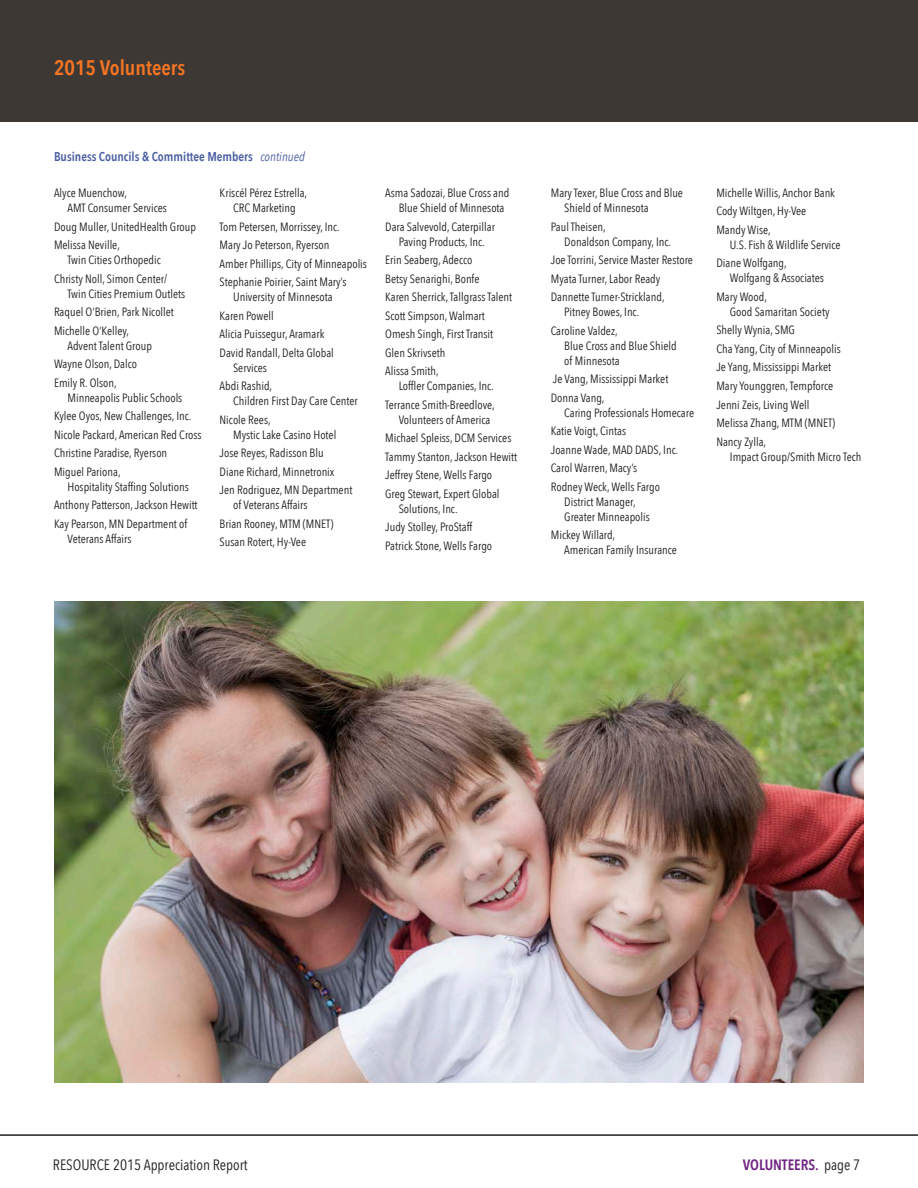
<style>
.page{position:relative;width:918px;height:1188px;background:#fff}
.page>*{position:absolute;margin:0;border:0;box-sizing:border-box;transform-origin:0 0}
.t1{font:600 21px "Avenir Next Condensed";color:#f57523}
.t2{font:15px "Avenir Next Condensed";color:#231f20}
.t3{font:600 15px "Avenir Next Condensed";color:#6e2581}
.t4{font:600 12.75px "Avenir Next Condensed";color:#4b5ea3}
.t5{font:12px/18.5px "Avenir Next Condensed";color:#231f20}
.s1{font-weight:400;font-style:italic}
.s2{font-weight:400;color:#231f20}
</style>
<div class="page">
<div style="left:0;top:0;width:918px;height:122px;background:#3e3835"></div>
<hr style="left:0;top:1134px;width:918px;height:2px;background:#231f20">
<img style="left:54px;top:602px;width:810px;height:480px">
<h1 class="t1" style="left:54px;top:50px;width:133px">2015 Volunteers</h1>
<p class="t4" style="left:54px;top:146px;width:253px">Business Councils &amp; Committee Members <span class="s1">continued</span></p>
<p class="t5" style="left:68px;top:185px;width:101px;line-height:15px;text-indent:-14px">Alyce Muenchow,<br>AMT Consumer Services</p>
<p class="t5" style="left:54px;top:217px;width:144px">Doug Muller, UnitedHealth Group<br>Melissa Neville,</p>
<p class="t5" style="left:54px;top:250px;width:115px;text-indent:14px">Twin Cities Orthopedic<br>Christy Noll, Simon Center/</p>
<p class="t5" style="left:54px;top:284px;width:133px;text-indent:14px">Twin Cities Premium Outlets<br>Raquel O’Brien, Park Nicollet<br>Michelle O’Kelley,</p>
<p class="t5" style="left:54px;top:336px;width:100px;text-indent:14px">Advent Talent Group<br>Wayne Olson, Dalco<br>Emily R. Olson,</p>
<p class="t5" style="left:54px;top:388px;width:149px;text-indent:14px">Minneapolis Public Schools<br>Kylee Oyos, New Challenges, Inc.<br>Nicole Packard, American Red Cross<br>Christine Paradise, Ryerson<br>Miguel Pariona,</p>
<p class="t5" style="left:54px;top:477px;width:145px;text-indent:14px">Hospitality Staffing Solutions<br>Anthony Patterson, Jackson Hewitt<br>Kay Pearson, MN Department of</p>
<p class="t5" style="left:68px;top:529px;width:66px">Veterans Affairs</p>
<p class="t5" style="left:220px;top:185px;width:89px;line-height:15px;text-align:center">Kriscél Pérez Estrella,<br>CRC Marketing</p>
<p class="t5" style="left:220px;top:217px;width:149px">Tom Petersen, Morrissey, Inc.<br>Mary Jo Peterson, Ryerson<br>Amber Phillips, City of Minneapolis<br>Stephanie Poirier, Saint Mary’s</p>
<p class="t5" style="left:220px;top:287px;width:116px;text-indent:14px">University of Minnesota<br>Karen Powell<br>Alicia Puissegur, Aramark<br>David Randall, Delta Global</p>
<p class="t5" style="left:220px;top:358px;width:54px;text-indent:14px">Services<br>Abdi Rashid,</p>
<p class="t5" style="left:220px;top:391px;width:140px;text-indent:14px">Children First Day Care Center<br>Nicole Rees,</p>
<p class="t5" style="left:220px;top:425px;width:134px;text-indent:14px">Mystic Lake Casino Hotel<br>Jose Reyes, Radisson Blu<br>Diane Richard, Minnetronix<br>Jen Rodriguez, MN Department</p>
<p class="t5" style="left:220px;top:495px;width:115px;text-indent:14px">of Veterans Affairs<br>Brian Rooney, MTM (MNET)<br>Susan Rotert, Hy-Vee</p>
<p class="t5" style="left:399px;top:185px;width:112px;line-height:15px;text-indent:-14px">Asma Sadozai, Blue Cross and<br>Blue Shield of Minnesota</p>
<p class="t5" style="left:385px;top:218px;width:111px;line-height:15px;text-align:center">Dara Salvevold, Caterpillar<br>Paving Products, Inc.</p>
<p class="t5" style="left:385px;top:250px;width:129px">Erin Seaberg, Adecco<br>Betsy Senarighi, Bonfe<br>Karen Sherrick, Tallgrass Talent<br>Scott Simpson, Walmart<br>Omesh Singh, First Transit<br>Glen Skrivseth<br>Alissa Smith,</p>
<p class="t5" style="left:385px;top:376px;width:111px;text-align:right">Loffler Companies, Inc.<br>Terrance Smith-Breedlove,</p>
<p class="t5" style="left:385px;top:410px;width:133px;text-indent:14px">Volunteers of America<br>Michael Spleiss, DCM Services<br>Tammy Stanton, Jackson Hewitt<br>Jeffrey Stene, Wells Fargo<br>Greg Stewart, Expert Global</p>
<p class="t5" style="left:385px;top:499px;width:109px;text-indent:14px">Solutions, Inc.<br>Judy Stolley, ProStaff<br>Patrick Stone, Wells Fargo</p>
<p class="t5" style="left:564px;top:185px;width:120px;line-height:15px;text-indent:-14px">Mary Texer, Blue Cross and Blue<br>Shield of Minnesota</p>
<p class="t5" style="left:564px;top:218px;width:108px;line-height:15px;text-indent:-14px">Paul Theisen,<br>Donaldson Company, Inc.</p>
<p class="t5" style="left:551px;top:250px;width:144px">Joe Torrini, Service Master Restore<br>Myata Turner, Labor Ready<br>Dannette Turner-Strickland,</p>
<p class="t5" style="left:551px;top:302px;width:90px;text-indent:14px">Pitney Bowes, Inc.<br>Caroline Valdez,</p>
<p class="t5" style="left:564px;top:337px;width:114px;line-height:15px">Blue Cross and Blue Shield of Minnesota</p>
<p class="t5" style="left:551px;top:369px;width:119px">Je Vang, Mississippi Market<br>Donna Vang,</p>
<p class="t5" style="left:551px;top:403px;width:145px;text-indent:14px">Caring Professionals Homecare<br>Katie Voigt, Cintas<br>Joanne Wade, MAD DADS, Inc.<br>Carol Warren, Macy’s<br>Rodney Weck, Wells Fargo</p>
<p class="t5" style="left:564px;top:493px;width:87px;line-height:15px">District Manager,<br>Greater Minneapolis</p>
<p class="t5" style="left:564px;top:527px;width:114px;line-height:15px;text-indent:-14px">Mickey Willard,<br>American Family Insurance</p>
<p class="t5" style="left:716px;top:183px;width:120px">Michelle Willis, Anchor Bank<br>Cody Wiltgen, Hy-Vee<br>Mandy Wise,</p>
<p class="t5" style="left:716px;top:235px;width:126px;text-indent:14px">U.S. Fish &amp; Wildlife Service<br>Diane Wolfgang,</p>
<p class="t5" style="left:716px;top:268px;width:109px;text-indent:14px">Wolfgang &amp; Associates<br>Mary Wood,</p>
<p class="t5" style="left:716px;top:302px;width:126px;text-indent:14px">Good Samaritan Society<br>Shelly Wynia, SMG<br>Cha Yang, City of Minneapolis<br>Je Yang, Mississippi Market<br>Mary Younggren, Tempforce<br>Jenni Zeis, Living Well<br>Melissa Zhang, MTM (MNET)<br>Nancy Zylla,</p>
<p class="t5" style="left:730px;top:447px;width:133px">Impact Group/Smith Micro Tech</p>
<p class="t2" style="left:53px;top:1151px;width:196px">RESOURCE 2015 Appreciation Report</p>
<p class="t3" style="left:743px;top:1151px;width:119px">VOLUNTEERS. <span class="s2">page 7</span></p>
</div>
